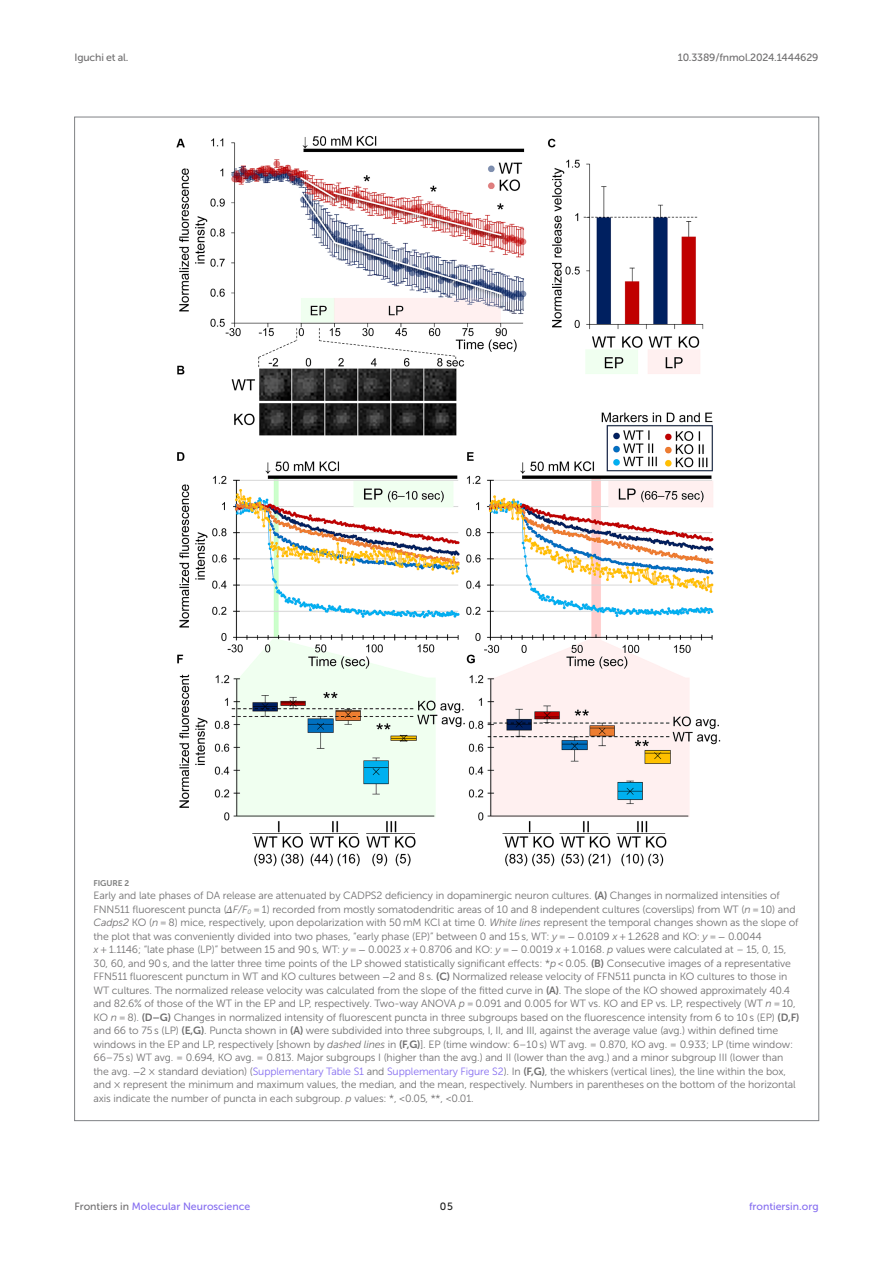
<style>
.page{position:relative;width:893px;height:1263px;background:#fff}
.page>*{position:absolute;margin:0;border:0;box-sizing:border-box;transform-origin:0 0}
.FIG_LEG{font:10.5px/13.5px "Museo Sans 300";letter-spacing:-.01em;color:#706f70}
.t1{font:10.5px "Museo Sans 500";color:#856df0}
.t2{font:10.5px "Museo Sans 500";letter-spacing:-.015em;color:#706f70}
.t3{font:10.5px "Museo Sans 500";color:#1b1c1b}
.FIG_HD{font:8.25px "Museo Sans 700";letter-spacing:-.01em;color:#7e7f7f}
.s1{font-family:"Museo Sans 700"}
.s2{font-family:"STIX General";font-style:italic}
.s3{font-style:italic}
.s4{font-family:"STIX General"}
.s5{color:#856df0}
.s6{color:#706f70}
</style>
<div class="page">
<img style="left:176px;top:136px;width:545px;height:731px">
<p class="t2" style="left:74px;top:51px;width:56px">Iguchi et al.</p>
<p class="t2" style="left:678px;top:51px;width:142px">10.3389/fnmol.2024.1444629</p>
<p class="FIG_HD" style="left:94px;top:878px;width:37px">FIGURE 2</p>
<p class="FIG_LEG" style="left:94px;top:889px;width:707px">Early and late phases of DA release are attenuated by CADPS2 deficiency in dopaminergic neuron cultures. <span class="s1">(A)</span> Changes in normalized intensities of FNN511 fluorescent puncta (<span class="s2">Δ</span><span class="s3">F/F</span><sub>0</sub> = 1) recorded from mostly somatodendritic areas of 10 and 8 independent cultures (coverslips) from WT (<span class="s3">n</span> = 10) and <span class="s3">Cadps2</span> KO (<span class="s3">n</span> = 8) mice, respectively, upon depolarization with 50 mM KCl at time 0. <span class="s3">White lines</span> represent the temporal changes shown as the slope of the plot that was conveniently divided into two phases, “early phase (EP)” between 0 and 15 s, WT: <span class="s3">y</span> = <span class="s4">−</span> 0.0109 <span class="s3">x</span> + 1.2628 and KO: <span class="s3">y</span> = <span class="s4">−</span> 0.0044<br><span class="s3">x</span> + 1.1146; “late phase (LP)” between 15 and 90 s, WT: <span class="s3">y</span> = <span class="s4">−</span> 0.0023 <span class="s3">x</span> + 0.8706 and KO: <span class="s3">y</span> = <span class="s4">−</span> 0.0019 <span class="s3">x</span> + 1.0168. <span class="s3">p</span> values were calculated at – 15, 0, 15, 30, 60, and 90 s, and the latter three time points of the LP showed statistically significant effects: *<span class="s3">p</span> &lt; 0.05. <span class="s1">(B)</span> Consecutive images of a representative FFN511 fluorescent punctum in WT and KO cultures between <span class="s4">−</span>2 and 8 s. <span class="s1">(C)</span> Normalized release velocity of FFN511 puncta in KO cultures to those in WT cultures. The normalized release velocity was calculated from the slope of the fitted curve in <span class="s1">(A)</span>. The slope of the KO showed approximately 40.4 and 82.6% of those of the WT in the EP and LP, respectively. Two-way ANOVA <span class="s3">p</span> = 0.091 and 0.005 for WT vs. KO and EP vs. LP, respectively (WT <span class="s3">n</span> = 10, KO <span class="s3">n</span> = 8). <span class="s1">(D–G)</span> Changes in normalized intensity of fluorescent puncta in three subgroups based on the fluorescence intensity from 6 to 10 s (EP) <span class="s1">(D,F) </span>and 66 to 75 s (LP) <span class="s1">(E,G)</span>. Puncta shown in <span class="s1">(A)</span> were subdivided into three subgroups, I, II, and III, against the average value (avg.) within defined time windows in the EP and LP, respectively [shown by <span class="s3">dashed lines</span> in <span class="s1">(F,G)</span>]. EP (time window: 6–10 s) WT avg. = 0.870, KO avg. = 0.933; LP (time window:<br>66–75 s) WT avg. = 0.694, KO avg. = 0.813. Major subgroups I (higher than the avg.) and II (lower than the avg.) and a minor subgroup III (lower than the avg. <span class="s4">−</span>2 × standard deviation) (<span class="s5">Supplementary Table S1</span> and <span class="s5">Supplementary Figure S2</span>). In <span class="s1">(F,G)</span>, the whiskers (vertical lines), the line within the box, and × represent the minimum and maximum values, the median, and the mean, respectively. Numbers in parentheses on the bottom of the horizontal axis indicate the number of puncta in each subgroup. <span class="s3">p</span> values: *, &lt;0.05, **, &lt;0.01.</p>
<p class="t1" style="left:74px;top:1200px;width:177px"><span class="s6">Frontiers in</span> Molecular Neuroscience</p>
<p class="t3" style="left:440px;top:1200px;width:14px">05</p>
<p class="t1" style="left:749px;top:1200px;width:71px">frontiersin.org</p>
</div>
